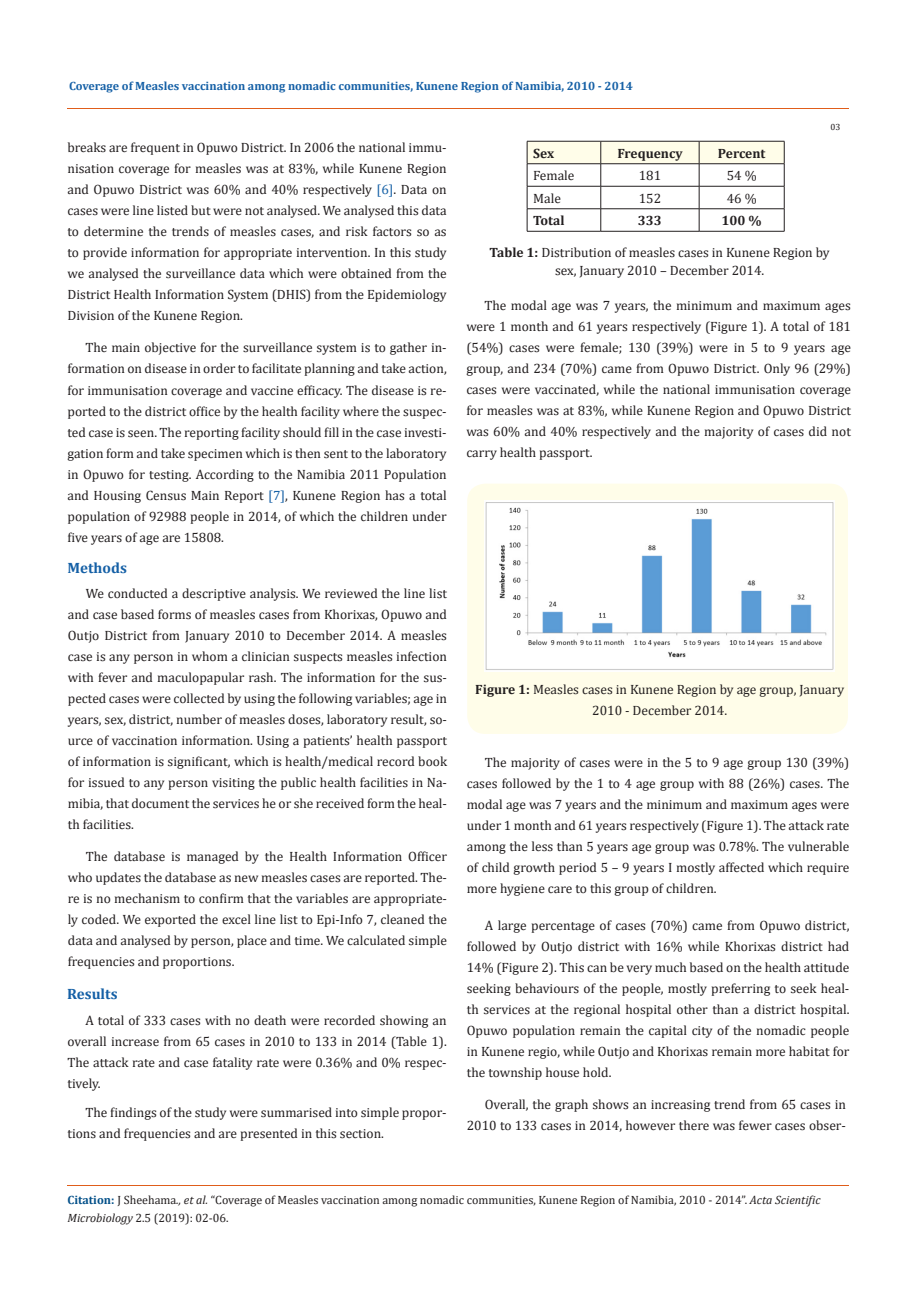
<style>
.page{position:relative;width:917px;height:1298px;background:#fff}
.page>*{position:absolute;margin:0;border:0;box-sizing:border-box;transform-origin:0 0}
.t1{font:700 15px "Cambria";color:#1560a6}
.t2{font:13.5px/21px "Cambria";color:#231f20;text-align:justify}
.t3{font:700 13.5px "Cambria";color:#231f20}
.t4{font:12px/18px "Cambria";color:#231f20}
.t5{font:700 12px "Cambria";color:#1560a6}
.t6{font:9px "Cambria";color:#231f20}
.s1{color:#1560a6}
.s2{font-weight:700}
.s3{font-weight:700;color:#035089}
.s4{font-style:italic}
</style>
<div class="page">
<hr style="left:67px;top:109px;width:782px;height:1px;background:#e05d1a">
<div style="left:467px;top:483px;width:381px;height:251px;background:#fffde9;border-radius:18px"></div>
<img style="left:485px;top:501px;width:349px;height:170px">
<hr style="left:67px;top:1185px;width:782px;height:1px;background:#e05d1a">
<svg style="left:527px;top:141px;width:258px;height:90px"></svg>
<hr style="left:527px;top:231px;width:73px;height:1px;background:#231f20">
<hr style="left:600px;top:231px;width:99px;height:1px;background:#231f20">
<hr style="left:699px;top:231px;width:85px;height:1px;background:#231f20">
<p class="t5" style="left:69px;top:78px;width:565px">Coverage of Measles vaccination among nomadic communities, Kunene Region of Namibia, 2010 - 2014</p>
<p class="t6" style="left:830px;top:122px;width:11px">03</p>
<p class="t2" style="left:67px;top:136px;width:381px">breaks are frequent in Opuwo District. In 2006 the national immu&shy;nisation coverage for measles was at 83%, while Kunene Region and Opuwo District was 60% and 40% respectively <span class="s1">[6]</span>. Data on cases were line listed but were not analysed. We analysed this data to determine the trends of measles cases, and risk factors so as to provide information for appropriate intervention. In this study we analysed the surveillance data which were obtained from the District Health Information System (DHIS) from the Epidemiology Division of the Kunene Region.</p>
<p class="t2" style="left:67px;top:337px;width:381px;text-indent:18px">The main objective for the surveillance system is to gather in&shy;formation on disease in order to facilitate planning and take action, for immunisation coverage and vaccine efficacy. The disease is re&shy;ported to the district office by the health facility where the suspec&shy;ted case is seen. The reporting facility should fill in the case investi&shy;gation form and take specimen which is then sent to the laboratory in Opuwo for testing. According to the Namibia 2011 Population and Housing Census Main Report <span class="s1">[7]</span>, Kunene Region has a total population of 92988 people in 2014, of which the children under five years of age are 15808.</p>
<p class="t1" style="left:67px;top:557px;width:61px">Methods</p>
<p class="t2" style="left:68px;top:583px;width:381px;text-indent:18px">We conducted a descriptive analysis. We reviewed the line list and case based forms of measles cases from Khorixas, Opuwo and Outjo District from January 2010 to December 2014. A measles case is any person in whom a clinician suspects measles infection with fever and maculopapular rash. The information for the sus&shy;pected cases were collected by using the following variables; age in years, sex, district, number of measles doses, laboratory result, so&shy;urce of vaccination information. Using a patients’ health passport of information is significant, which is health/medical record book for issued to any person visiting the public health facilities in Na&shy;mibia, that document the services he or she received form the heal&shy;th facilities.</p>
<p class="t2" style="left:68px;top:846px;width:381px;text-indent:18px">The database is managed by the Health Information Officer who updates the database as new measles cases are reported. The&shy;re is no mechanism to confirm that the variables are appropriate&shy;ly coded. We exported the excel line list to Epi-Info 7, cleaned the data and analysed by person, place and time. We calculated simple frequencies and proportions.</p>
<p class="t1" style="left:67px;top:983px;width:52px">Results</p>
<p class="t2" style="left:67px;top:1009px;width:381px;text-indent:18px">A total of 333 cases with no death were recorded showing an overall increase from 65 cases in 2010 to 133 in 2014 (Table 1).<br>The attack rate and case fatality rate were 0.36% and 0% respec&shy;tively.</p>
<p class="t2" style="left:67px;top:1102px;width:381px;text-indent:18px">The findings of the study were summarised into simple propor&shy;tions and frequencies and are presented in this section.</p>
<p class="t3" style="left:533px;top:144px;width:23px">Sex</p>
<p class="t3" style="left:617px;top:144px;width:67px">Frequency</p>
<p class="t3" style="left:717px;top:144px;width:49px">Percent</p>
<p class="t2" style="left:533px;top:165px;width:43px">Female</p>
<p class="t2" style="left:638px;top:165px;width:24px">181</p>
<p class="t2" style="left:726px;top:165px;width:31px">54 %</p>
<p class="t2" style="left:533px;top:188px;width:29px">Male</p>
<p class="t2" style="left:638px;top:188px;width:24px">152</p>
<p class="t2" style="left:726px;top:188px;width:31px">46 %</p>
<p class="t3" style="left:533px;top:211px;width:33px">Total</p>
<p class="t3" style="left:638px;top:211px;width:25px">333</p>
<p class="t3" style="left:721px;top:211px;width:42px">100 %</p>
<p class="t2" style="left:489px;top:243px;width:342px;line-height:18px;text-align:center"><span class="s2">Table 1:</span> Distribution of measles cases in Kunene Region by sex, January 2010 – December 2014.</p>
<p class="t2" style="left:466px;top:295px;width:386px;text-indent:18px">The modal age was 7 years, the minimum and maximum ages were 1 month and 61 years respectively (Figure 1). A total of 181 (54%) cases were female; 130 (39%) were in 5 to 9 years age group, and 234 (70%) came from Opuwo District. Only 96 (29%) cases were vaccinated, while the national immunisation coverage for measles was at 83%, while Kunene Region and Opuwo District was 60% and 40% respectively and the majority of cases did not carry health passport.</p>
<p class="t2" style="left:475px;top:679px;width:370px;text-align:center"><span class="s2">Figure 1:</span> Measles cases in Kunene Region by age group, January<br>2010 - December 2014.</p>
<p class="t2" style="left:466px;top:752px;width:384px;text-indent:18px">The majority of cases were in the 5 to 9 age group 130 (39%) cases followed by the 1 to 4 age group with 88 (26%) cases. The modal age was 7 years and the minimum and maximum ages were under 1 month and 61 years respectively (Figure 1). The attack rate among the less than 5 years age group was 0.78%. The vulnerable of child growth period 5 – 9 years I mostly affected which require more hygiene care to this group of children.</p>
<p class="t2" style="left:467px;top:914px;width:384px;text-indent:18px">A large percentage of cases (70%) came from Opuwo district, followed by Outjo district with 16% while Khorixas district had 14% (Figure 2). This can be very much based on the health attitude seeking behaviours of the people, mostly preferring to seek heal&shy;th services at the regional hospital other than a district hospital.<br>Opuwo population remain the capital city of the nomadic people in Kunene regio, while Outjo and Khorixas remain more habitat for the township house hold.</p>
<p class="t2" style="left:466px;top:1094px;width:381px;text-align:right">Overall, the graph shows an increasing trend from 65 cases in<br>2010 to 133 cases in 2014, however there was fewer cases obser-</p>
<p class="t4" style="left:67px;top:1191px;width:754px"><span class="s3">Citation:</span> J Sheehama<span class="s4">., et al.</span> “Coverage of Measles vaccination among nomadic communities, Kunene Region of Namibia, 2010 - 2014”. <span class="s4">Acta Scientific<br>Microbiology</span> 2.5 (2019): 02-06.</p>
</div>
